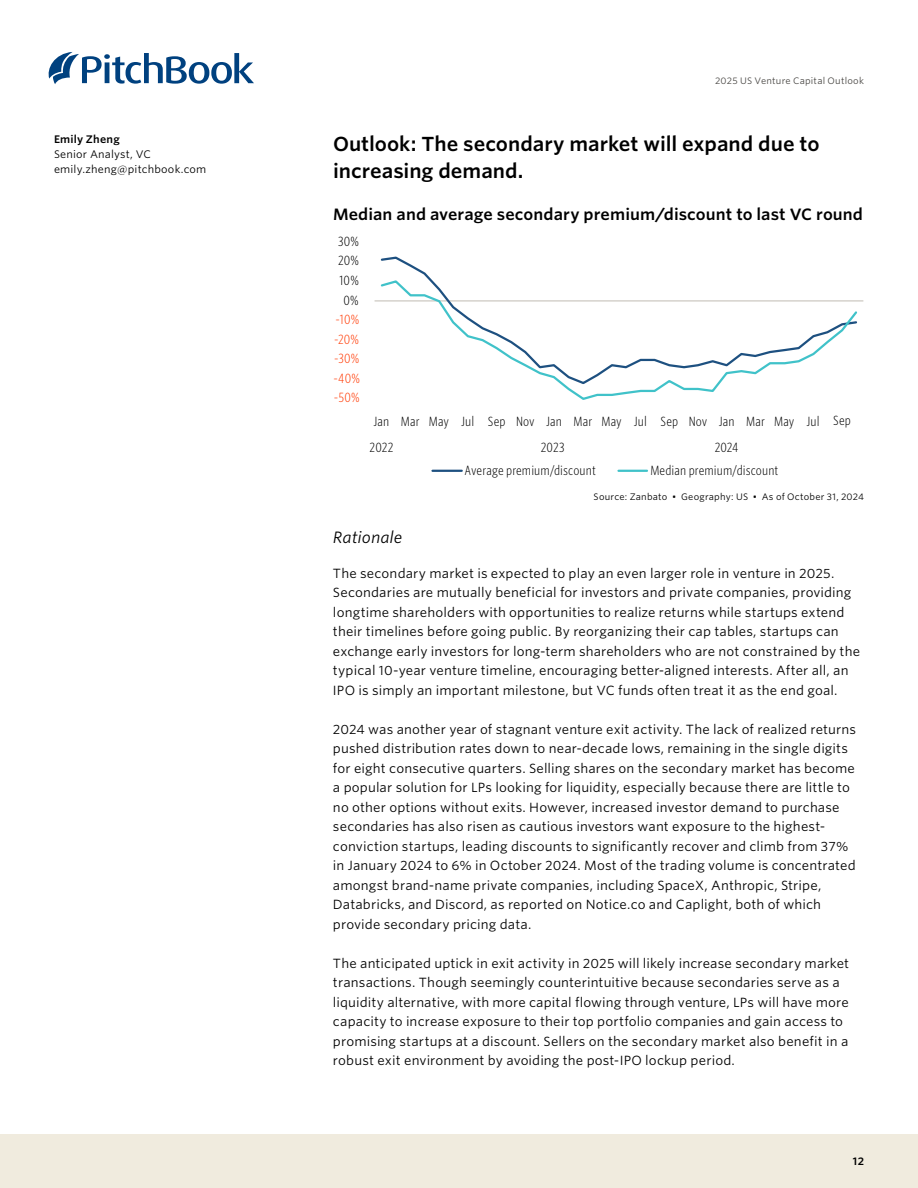
<style>
.page{position:relative;width:918px;height:1188px;background:#fff}
.page>*{position:absolute;margin:0;border:0;box-sizing:border-box;transform-origin:0 0}
.AN_Section_title{font:600 19.5px/27px "Whitney S Sm";color:#000}
.AN_Chart___table_title{font:600 15.75px "Whitney S Sm";letter-spacing:.005em;color:#000}
.AN_Subsection_I{font:italic 15.75px "Whitney S Sm";color:#000}
.AN_Body_copy{font:12.75px/19.5px "Whitney S Sm";letter-spacing:.01em;color:#000}
.t1{font:300 12.75px/25.5px "Whitney Cond S Sm";letter-spacing:.01em;color:#000;text-align:right}
.t2{font:300 12.75px "Whitney Cond S Sm";letter-spacing:.015em;color:#ff3800}
.AN_Sidebar_text{font:10.5px "Whitney S Sm";letter-spacing:.015em;color:#000}
.AN_Sidebar_credit_name{font:600 10.5px "Whitney S Sm";letter-spacing:.02em;color:#000}
.AN_CR_Source_tag{font:9px "Whitney S Sm";letter-spacing:.025em;color:#000}
.AN_Header{font:9px "Whitney S Sm";letter-spacing:.025em;color:#484643}
</style>
<div class="page">
<div style="left:0;top:1134px;width:918px;height:54px;background:#f0ebde"></div>
<svg style="left:49px;top:52px;width:205px;height:32px"></svg>
<hr style="left:375px;top:301px;width:488px;height:1px;background:#c0bcb2">
<svg style="left:379px;top:279px;width:480px;height:121px"></svg>
<hr style="left:433px;top:470px;width:29px;height:2px;background:#1d5080">
<hr style="left:619px;top:470px;width:28px;height:2px;background:#40c2c9">
<p class="AN_Sidebar_credit_name" style="left:54px;top:132px;width:67px">Emily Zheng</p>
<p class="AN_Sidebar_text" style="left:54px;top:147px;width:99px">Senior Analyst, VC</p>
<p class="AN_Sidebar_text" style="left:54px;top:162px;width:154px">emily.zheng@pitchbook.com</p>
<p class="AN_Header" style="left:715px;top:75px;width:150px">2025 US Venture Capital Outlook</p>
<p class="AN_Section_title" style="left:333px;top:130px;width:488px">Outlook: The secondary market will expand due to increasing demand.</p>
<p class="AN_Chart___table_title" style="left:333px;top:203px;width:532px">Median and average secondary premium/discount to last VC round</p>
<p class="t1" style="left:338px;top:228px;width:22px">30%</p>
<p class="t1" style="left:338px;top:248px;width:23px">20%</p>
<p class="t1" style="left:340px;top:267px;width:21px">10%</p>
<p class="t1" style="left:344px;top:287px;width:17px">0%</p>
<p class="t2" style="left:336px;top:311px;width:25px">-10%</p>
<p class="t2" style="left:334px;top:331px;width:27px">-20%</p>
<p class="t2" style="left:334px;top:350px;width:27px">-30%</p>
<p class="t2" style="left:334px;top:370px;width:28px">-40%</p>
<p class="t2" style="left:334px;top:390px;width:27px">-50%</p>
<p class="t1" style="left:370px;top:408px;width:26px;text-align:center">Jan<br>2022</p>
<p class="t1" style="left:401px;top:408px;width:165px">Mar May Jul Sep Nov Jan<br>2023</p>
<p class="t1" style="left:573px;top:408px;width:167px">Mar May Jul Sep Nov Jan<br>2024</p>
<p class="t1" style="left:746px;top:408px;width:106px">Mar May Jul Sep</p>
<p class="t1" style="left:465px;top:457px;width:133px">Average premium/discount</p>
<p class="t1" style="left:650px;top:457px;width:130px">Median premium/discount</p>
<p class="AN_CR_Source_tag" style="left:594px;top:491px;width:272px">Source: Zanbato • Geography: US • As of October 31, 2024</p>
<p class="AN_Subsection_I" style="left:333px;top:526px;width:71px">Rationale</p>
<p class="AN_Body_copy" style="left:333px;top:563px;width:529px">The secondary market is expected to play an even larger role in venture in 2025.<br>Secondaries are mutually beneficial for investors and private companies, providing longtime shareholders with opportunities to realize returns while startups extend their timelines before going public. By reorganizing their cap tables, startups can exchange early investors for long-term shareholders who are not constrained by the typical 10-year venture timeline, encouraging better-aligned interests. After all, an IPO is simply an important milestone, but VC funds often treat it as the end goal.</p>
<p class="AN_Body_copy" style="left:333px;top:719px;width:525px">2024 was another year of stagnant venture exit activity. The lack of realized returns pushed distribution rates down to near-decade lows, remaining in the single digits for eight consecutive quarters. Selling shares on the secondary market has become a popular solution for LPs looking for liquidity, especially because there are little to no other options without exits. However, increased investor demand to purchase secondaries has also risen as cautious investors want exposure to the highest&shy;conviction startups, leading discounts to significantly recover and climb from 37% in January 2024 to 6% in October 2024. Most of the trading volume is concentrated amongst brand-name private companies, including SpaceX, Anthropic, Stripe, Databricks, and Discord, as reported on Notice.co and Caplight, both of which provide secondary pricing data.</p>
<p class="AN_Body_copy" style="left:333px;top:953px;width:518px">The anticipated uptick in exit activity in 2025 will likely increase secondary market transactions. Though seemingly counterintuitive because secondaries serve as a liquidity alternative, with more capital flowing through venture, LPs will have more capacity to increase exposure to their top portfolio companies and gain access to promising startups at a discount. Sellers on the secondary market also benefit in a robust exit environment by avoiding the post-IPO lockup period.</p>
<p class="AN_Sidebar_credit_name" style="left:853px;top:1154px;width:13px">12</p>
</div>
